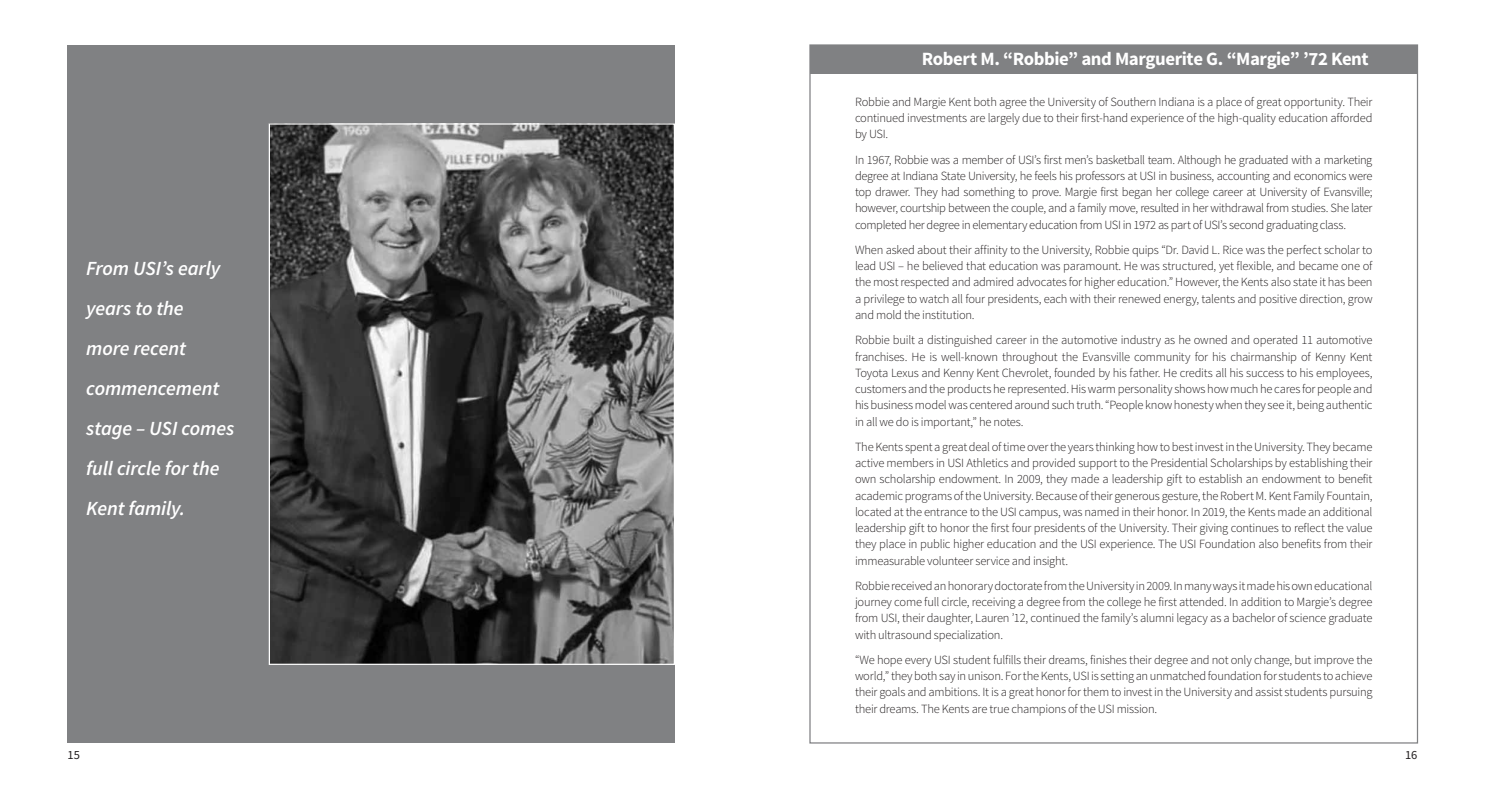
<style>
.page{position:relative;width:1485px;height:788px;background:#fff}
.page>*{position:absolute;margin:0;border:0;box-sizing:border-box;transform-origin:0 0}
.t1{font:italic 600 20px/40px "Source Sans Pro";letter-spacing:-.005em;color:#fff}
.t2{font:700 18.75px "Source Sans Pro";letter-spacing:-.025em;color:#fff}
.t3{font:300 12.5px/16.2px "Source Sans Pro";letter-spacing:-.02em;color:#231f20;text-align:justify}
.t4{font:12.5px "Source Sans Pro";color:#231f20}
</style>
<div class="page">
<div style="left:68px;top:45px;width:607px;height:697px;background:#808183"></div>
<div style="left:810px;top:45px;width:607px;height:28px;background:#808183"></div>
<img style="left:271px;top:125px;width:402px;height:538px">
<h1 class="t1" style="left:86px;top:248px;width:150px">From USI’s early years to the<br>more recent commencement stage – USI comes full circle for the<br>Kent family.</h1>
<h2 class="t2" style="left:922px;top:47px;width:448px">Robert M. “Robbie” and Marguerite G. “Margie” ’72 Kent</h2>
<p class="t3" style="left:855px;top:94px;width:519px">Robbie and Margie Kent both agree the University of Southern Indiana is a place of great opportunity. Their continued investments are largely due to their first-hand experience of the high-quality education afforded by USI.</p>
<p class="t3" style="left:855px;top:151px;width:519px">In 1967, Robbie was a member of USI’s first men’s basketball team. Although he graduated with a marketing degree at Indiana State University, he feels his professors at USI in business, accounting and economics were top drawer. They had something to prove. Margie first began her college career at University of Evansville; however, courtship between the couple, and a family move, resulted in her withdrawal from studies. She later completed her degree in elementary education from USI in 1972 as part of USI’s second graduating class.</p>
<p class="t3" style="left:855px;top:242px;width:519px">When asked about their affinity to the University, Robbie quips “Dr. David L. Rice was the perfect scholar to lead USI – he believed that education was paramount. He was structured, yet flexible, and became one of the most respected and admired advocates for higher education.” However, the Kents also state it has been a privilege to watch all four presidents, each with their renewed energy, talents and positive direction, grow and mold the institution.</p>
<p class="t3" style="left:855px;top:332px;width:519px">Robbie built a distinguished career in the automotive industry as he owned and operated 11 automotive franchises. He is well-known throughout the Evansville community for his chairmanship of Kenny Kent Toyota Lexus and Kenny Kent Chevrolet, founded by his father. He credits all his success to his employees, customers and the products he represented. His warm personality shows how much he cares for people and his business model was centered around such truth. “People know honesty when they see it, being authentic in all we do is important,” he notes.</p>
<p class="t3" style="left:855px;top:438px;width:519px">The Kents spent a great deal of time over the years thinking how to best invest in the University. They became active members in USI Athletics and provided support to the Presidential Scholarships by establishing their own scholarship endowment. In 2009, they made a leadership gift to establish an endowment to benefit academic programs of the University. Because of their generous gesture, the Robert M. Kent Family Fountain, located at the entrance to the USI campus, was named in their honor. In 2019, the Kents made an additional leadership gift to honor the first four presidents of the University. Their giving continues to reflect the value they place in public higher education and the USI experience. The USI Foundation also benefits from their immeasurable volunteer service and insight.</p>
<p class="t3" style="left:855px;top:577px;width:519px">Robbie received an honorary doctorate from the University in 2009. In many ways it made his own educational journey come full circle, receiving a degree from the college he first attended. In addition to Margie’s degree from USI, their daughter, Lauren ’12, continued the family’s alumni legacy as a bachelor of science graduate with ultrasound specialization.</p>
<p class="t3" style="left:855px;top:651px;width:519px">“We hope every USI student fulfills their dreams, finishes their degree and not only change, but improve the world,” they both say in unison. For the Kents, USI is setting an unmatched foundation for students to achieve their goals and ambitions. It is a great honor for them to invest in the University and assist students pursuing their dreams. The Kents are true champions of the USI mission.</p>
<p class="t4" style="left:68px;top:746px;width:14px">15</p>
<p class="t4" style="left:1405px;top:746px;width:14px">16</p>
</div>
